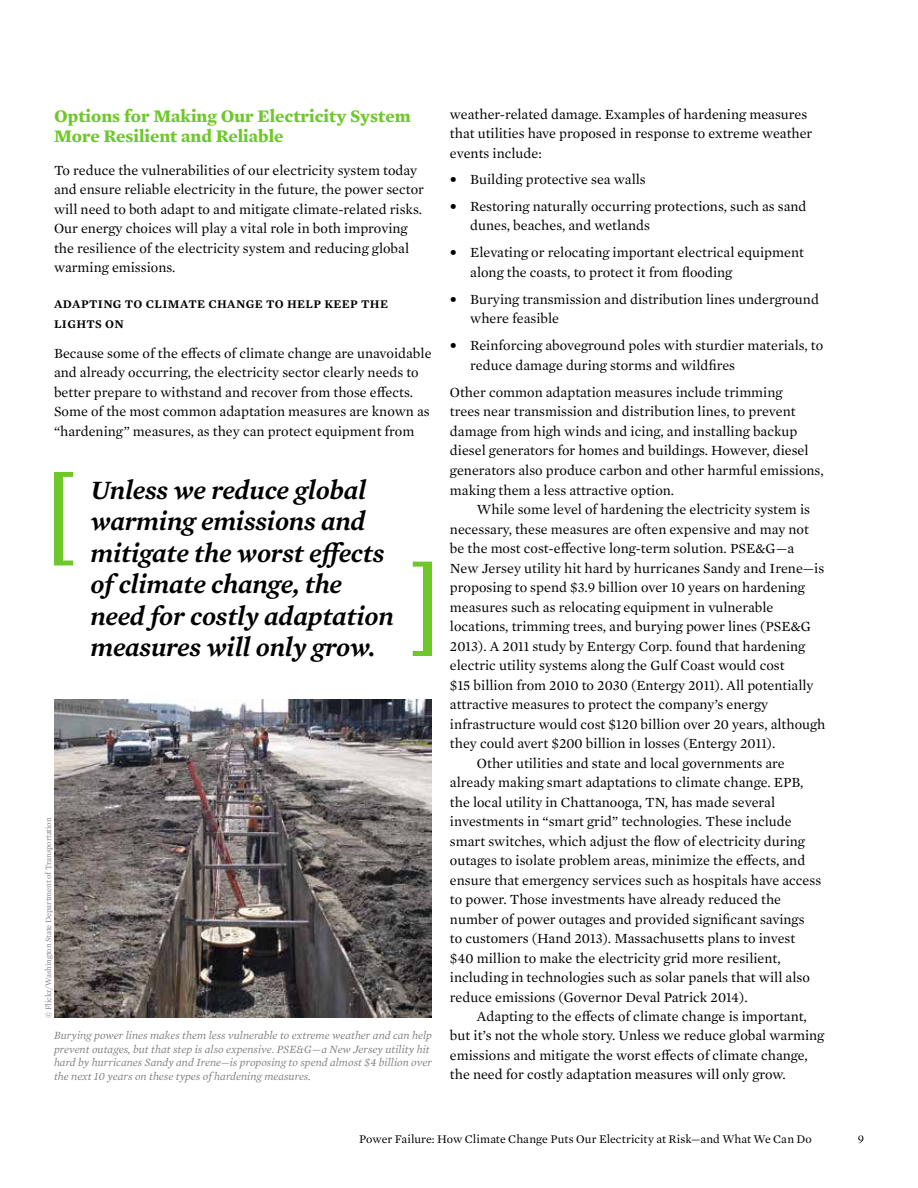
<style>
.page{position:relative;width:918px;height:1188px;background:#fff}
.page>*{position:absolute;margin:0;border:0;box-sizing:border-box;transform-origin:0 0}
.t1{font:italic 600 27px/31.5px "Mercury Text G1";letter-spacing:-.01em;color:#000}
.t2{font:700 18px/20.2px "Mercury Text G1";color:#6ec829}
.t3{font:14.25px/19.5px "Mercury Text G1";color:#000}
.t4{font:12px "Mercury Text G1";color:#000}
.t5{font:600 12px/20.2px "Mercury Text G1";letter-spacing:.03em;color:#000}
.t6{font:italic 11.25px/13.5px "Mercury Text G1";color:#808285}
.t7{font:8.25px "Mercury Text G1";letter-spacing:-.01em;color:#808285}
.s1{font-weight:700}
</style>
<div class="page">
<img style="left:54px;top:699px;width:378px;height:319px">
<svg style="left:412px;top:561px;width:20px;height:95px"></svg>
<svg style="left:54px;top:471px;width:20px;height:95px"></svg>
<p class="t2" style="left:54px;top:105px;width:358px">Options for Making Our Electricity System<br>More Resilient and Reliable</p>
<p class="t3" style="left:54px;top:160px;width:372px">To reduce the vulnerabilities of our electricity system today and ensure reliable electricity in the future, the power sector will need to both adapt to and mitigate climate-related risks.<br>Our energy choices will play a vital role in both improving the resilience of the electricity system and reducing global warming emissions.</p>
<p class="t5" style="left:54px;top:294px;width:336px">ADAPTING TO CLIMATE CHANGE TO HELP KEEP THE<br>LIGHTS ON</p>
<p class="t3" style="left:54px;top:342px;width:379px">Because some of the effects of climate change are unavoidable and already occurring, the electricity sector clearly needs to better prepare to withstand and recover from those effects.<br>Some of the most common adaptation measures are known as “hardening” measures, as they can protect equipment from</p>
<h1 class="t1" style="left:90px;top:472px;width:305px">Unless we reduce global warming emissions and mitigate the worst effects of climate change, the need for costly adaptation measures will only grow.</h1>
<p class="t7" style="left:43px;top:1018px;width:202px;rotate:-90deg">© Flickr/Washington State Department of Transportation</p>
<p class="t6" style="left:54px;top:1028px;width:380px">Burying power lines makes them less vulnerable to extreme weather and can help prevent outages, but that step is also expensive. PSE&amp;G—a New Jersey utility hit hard by hurricanes Sandy and Irene—is proposing to spend almost $4 billion over the next 10 years on these types of hardening measures.</p>
<p class="t3" style="left:450px;top:103px;width:364px">weather-related damage. Examples of hardening measures that utilities have proposed in response to extreme weather events include:</p>
<p class="t3" style="left:450px;top:169px;width:197px"><span class="s1">•</span> Building protective sea walls</p>
<p class="t3" style="left:470px;top:196px;width:338px;text-indent:-20px"><span class="s1">•</span> Restoring naturally occurring protections, such as sand dunes, beaches, and wetlands</p>
<p class="t3" style="left:470px;top:242px;width:335px;text-indent:-20px"><span class="s1">•</span> Elevating or relocating important electrical equipment along the coasts, to protect it from flooding</p>
<p class="t3" style="left:470px;top:289px;width:350px;text-indent:-20px"><span class="s1">•</span> Burying transmission and distribution lines underground where feasible</p>
<p class="t3" style="left:470px;top:335px;width:355px;text-indent:-20px"><span class="s1">•</span> Reinforcing aboveground poles with sturdier materials, to reduce damage during storms and wildfires</p>
<p class="t3" style="left:450px;top:382px;width:375px">Other common adaptation measures include trimming<br>trees near transmission and distribution lines, to prevent damage from high winds and icing, and installing backup diesel generators for homes and buildings. However, diesel generators also produce carbon and other harmful emissions, making them a less attractive option.</p>
<p class="t3" style="left:477px;top:499px;width:335px">While some level of hardening the electricity system is</p>
<p class="t3" style="left:450px;top:518px;width:360px">necessary, these measures are often expensive and may not</p>
<p class="t3" style="left:450px;top:538px;width:346px">be the most cost-effective long-term solution. PSE&amp;G—a</p>
<p class="t3" style="left:450px;top:557px;width:376px">New Jersey utility hit hard by hurricanes Sandy and Irene—is</p>
<p class="t3" style="left:450px;top:577px;width:357px">proposing to spend $3.9 billion over 10 years on hardening</p>
<p class="t3" style="left:450px;top:596px;width:325px">measures such as relocating equipment in vulnerable</p>
<p class="t3" style="left:450px;top:616px;width:362px">locations, trimming trees, and burying power lines (PSE&amp;G</p>
<p class="t3" style="left:450px;top:635px;width:357px">2013). A 2011 study by Entergy Corp. found that hardening</p>
<p class="t3" style="left:450px;top:655px;width:336px">electric utility systems along the Gulf Coast would cost</p>
<p class="t3" style="left:450px;top:674px;width:365px">$15 billion from 2010 to 2030 (Entergy 2011). All potentially</p>
<p class="t3" style="left:450px;top:694px;width:320px">attractive measures to protect the company’s energy</p>
<p class="t3" style="left:450px;top:713px;width:377px">infrastructure would cost $120 billion over 20 years, although</p>
<p class="t3" style="left:450px;top:733px;width:327px">they could avert $200 billion in losses (Entergy 2011).</p>
<p class="t3" style="left:477px;top:752px;width:309px">Other utilities and state and local governments are</p>
<p class="t3" style="left:450px;top:772px;width:355px">already making smart adaptations to climate change. EPB,</p>
<p class="t3" style="left:450px;top:791px;width:327px">the local utility in Chattanooga, TN, has made several</p>
<p class="t3" style="left:450px;top:811px;width:343px">investments in “smart grid” technologies. These include</p>
<p class="t3" style="left:450px;top:830px;width:356px">smart switches, which adjust the flow of electricity during</p>
<p class="t3" style="left:450px;top:850px;width:357px">outages to isolate problem areas, minimize the effects, and</p>
<p class="t3" style="left:450px;top:869px;width:373px">ensure that emergency services such as hospitals have access</p>
<p class="t3" style="left:450px;top:889px;width:333px">to power. Those investments have already reduced the</p>
<p class="t3" style="left:450px;top:908px;width:356px">number of power outages and provided significant savings</p>
<p class="t3" style="left:450px;top:928px;width:347px">to customers (Hand 2013). Massachusetts plans to invest</p>
<p class="t3" style="left:450px;top:947px;width:332px">$40 million to make the electricity grid more resilient,</p>
<p class="t3" style="left:450px;top:967px;width:361px">including in technologies such as solar panels that will also</p>
<p class="t3" style="left:450px;top:986px;width:299px">reduce emissions (Governor Deval Patrick 2014).</p>
<p class="t3" style="left:477px;top:1006px;width:331px">Adapting to the effects of climate change is important,</p>
<p class="t3" style="left:450px;top:1025px;width:376px">but it’s not the whole story. Unless we reduce global warming</p>
<p class="t3" style="left:450px;top:1045px;width:359px">emissions and mitigate the worst effects of climate change,</p>
<p class="t3" style="left:450px;top:1064px;width:337px">the need for costly adaptation measures will only grow.</p>
<p class="t4" style="left:359px;top:1130px;width:454px">Power Failure: How Climate Change Puts Our Electricity at Risk—and What We Can Do</p>
<p class="t4" style="left:858px;top:1130px;width:8px">9</p>
</div>
